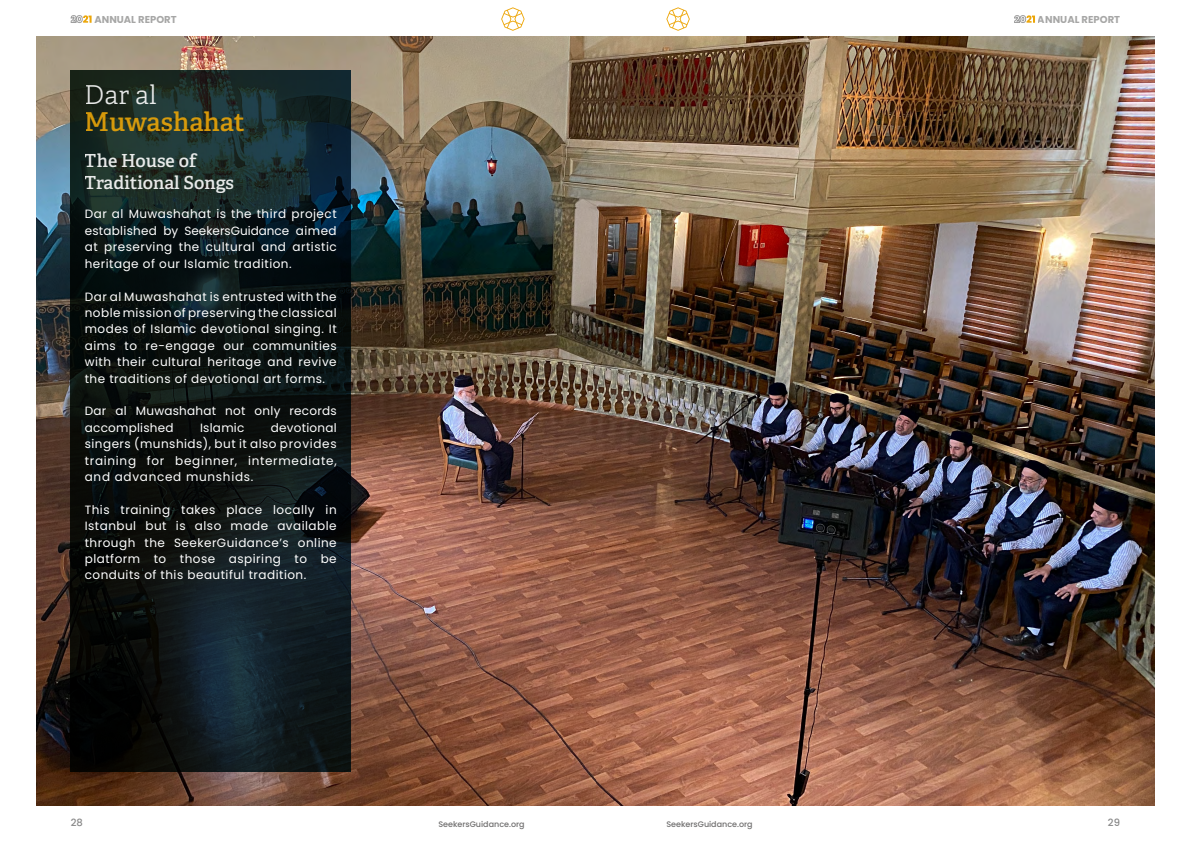
<style>
.page{position:relative;width:1191px;height:842px;background:#fff}
.page>*{position:absolute;margin:0;border:0;box-sizing:border-box;transform-origin:0 0}
.t1{font:600 26px "Adelle";color:#eca608}
.t2{font:300 26px "Adelle";color:#fff}
.t3{font:600 18px/21.6px "Adelle";color:#fff}
.t4{font:12px/16.4px "Poppins";letter-spacing:.04em;color:#fff;text-align:justify}
.t5{font:12px/16.4px "Poppins";letter-spacing:.02em;color:#fff}
.t6{font:700 10px "Poppins";color:#9d9d9c}
.t7{font:500 10px "Poppins";color:#878787}
.t8{font:500 8px "Poppins";color:#706f6f}
</style>
<div class="page">
<svg style="left:71px;top:15px;width:21px;height:8px"></svg>
<svg style="left:1014px;top:15px;width:21px;height:8px"></svg>
<svg style="left:501px;top:7px;width:23px;height:24px"></svg>
<svg style="left:666px;top:7px;width:24px;height:24px"></svg>
<img style="left:36px;top:36px;width:1119px;height:770px">
<svg style="left:71px;top:71px;width:279px;height:700px"></svg>
<p class="t6" style="left:94px;top:14px;width:84px">ANNUAL REPORT</p>
<p class="t6" style="left:1038px;top:14px;width:84px">ANNUAL REPORT</p>
<h1 class="t2" style="left:85px;top:79px;width:73px">Dar al</h1>
<h1 class="t1" style="left:85px;top:105px;width:162px">Muwashahat</h1>
<h2 class="t3" style="left:85px;top:150px;width:151px">The House of<br>Traditional Songs</h2>
<p class="t4" style="left:85px;top:206px;width:253px">Dar al Muwashahat is the third project established by SeekersGuidance aimed at preserving the cultural and artistic heritage of our Islamic tradition.</p>
<p class="t4" style="left:85px;top:288px;width:253px">Dar al Muwashahat is entrusted with the noble mission of preserving the classical modes of Islamic devotional singing. It aims to re-engage our communities with their cultural heritage and revive the traditions of devotional art forms.</p>
<p class="t5" style="left:85px;top:403px;width:253px">Dar al Muwashahat not only records accomplished</p>
<p class="t4" style="left:85px;top:419px;width:253px;text-indent:186px">devotional singers (munshids), but it also provides training for beginner, intermediate, and advanced munshids.</p>
<p class="t4" style="left:85px;top:501px;width:253px">This training takes place locally in Istanbul but is also made available through the SeekerGuidance’s online platform to those aspiring to be conduits of this beautiful tradition.</p>
<p class="t5" style="left:200px;top:419px;width:46px">Islamic</p>
<p class="t7" style="left:71px;top:816px;width:14px">28</p>
<p class="t8" style="left:438px;top:820px;width:88px">SeekersGuidance.org</p>
<p class="t8" style="left:666px;top:820px;width:88px">SeekersGuidance.org</p>
<p class="t7" style="left:1108px;top:816px;width:14px">29</p>
</div>
